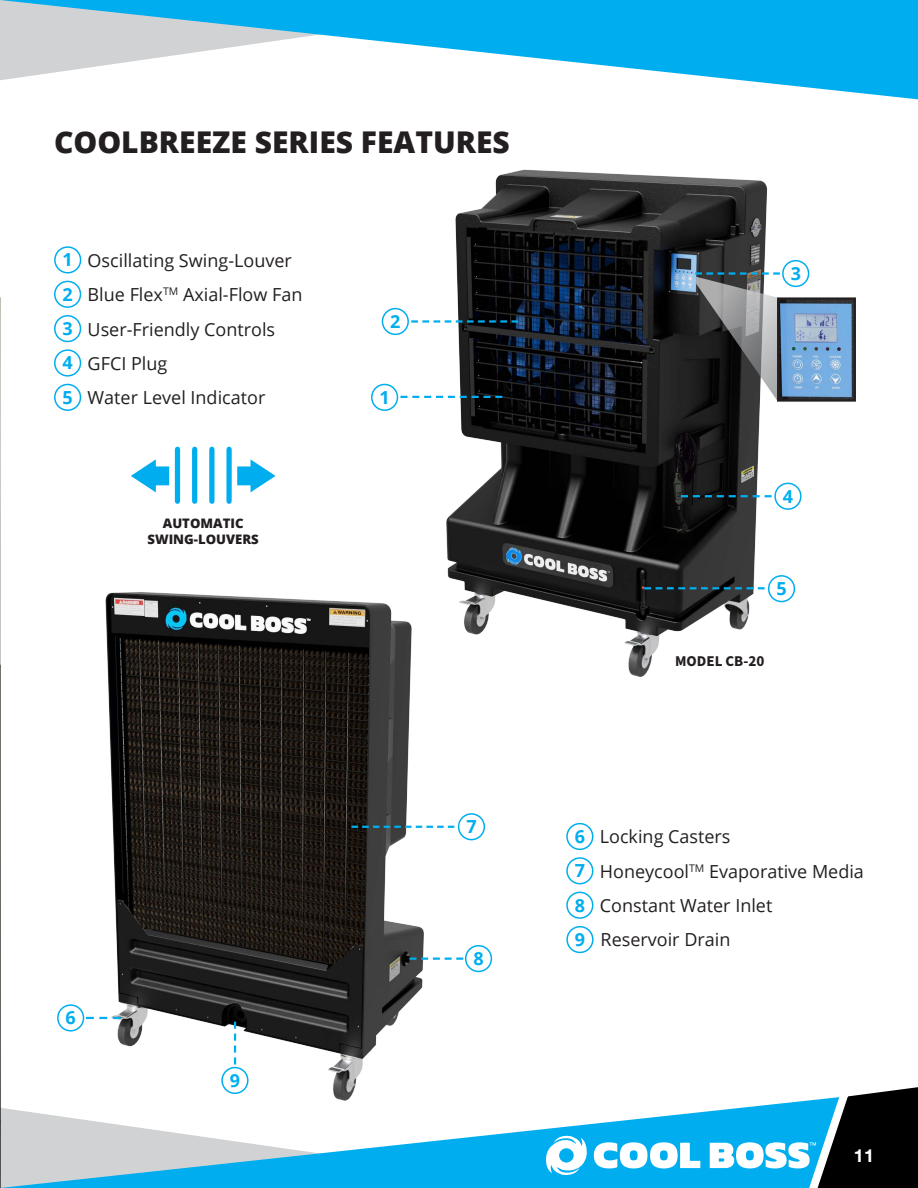
<style>
.page{position:relative;width:918px;height:1188px;background:#fff}
.page>*{position:absolute;margin:0;border:0;box-sizing:border-box;transform-origin:0 0}
.t1{font:800 30px "Open Sans";color:#231f20}
.t2{font:18px "Open Sans";color:#231f20}
.t3{font:700 18px "Open Sans";color:#00aeef}
.t4{font:700 18px "Helvetica Neue LT Std";color:#fff}
.t5{font:700 15px "Source Sans Pro";color:#231f20}
.t6{font:800 13.05px "Open Sans";color:#231f20}
</style>
<div class="page">
<svg style="left:1px;top:1108px;width:709px;height:80px"></svg>
<svg style="left:0;top:0;width:918px;height:99px"></svg>
<svg style="left:594px;top:1142px;width:106px;height:26px"></svg>
<svg style="left:710px;top:1087px;width:208px;height:101px"></svg>
<svg style="left:545px;top:1134px;width:42px;height:43px"></svg>
<img style="left:0;top:297px;width:1px;height:891px">
<img style="left:430px;top:169px;width:353px;height:508px">
<img style="left:86px;top:578px;width:354px;height:531px">
<svg style="left:411px;top:320px;width:107px;height:3px"></svg>
<svg style="left:400px;top:396px;width:102px;height:2px"></svg>
<svg style="left:644px;top:587px;width:121px;height:2px"></svg>
<svg style="left:352px;top:826px;width:102px;height:2px"></svg>
<svg style="left:409px;top:958px;width:54px;height:2px"></svg>
<svg style="left:234px;top:1022px;width:2px;height:43px"></svg>
<svg style="left:86px;top:1017px;width:35px;height:2px"></svg>
<svg style="left:681px;top:495px;width:91px;height:2px"></svg>
<div style="left:54px;top:246px;width:27px;height:28px;border:2px solid #00aeef;border-radius:50%"></div>
<div style="left:371px;top:384px;width:27px;height:27px;border:2px solid #00aeef;border-radius:50%"></div>
<div style="left:54px;top:281px;width:27px;height:27px;border:2px solid #00aeef;border-radius:50%"></div>
<div style="left:382px;top:308px;width:27px;height:27px;border:2px solid #00aeef;border-radius:50%"></div>
<div style="left:54px;top:315px;width:27px;height:27px;border:2px solid #00aeef;border-radius:50%"></div>
<div style="left:782px;top:260px;width:27px;height:27px;border:2px solid #00aeef;border-radius:50%"></div>
<div style="left:54px;top:349px;width:27px;height:28px;border:2px solid #00aeef;border-radius:50%"></div>
<div style="left:774px;top:483px;width:28px;height:27px;border:2px solid #00aeef;border-radius:50%"></div>
<div style="left:54px;top:384px;width:27px;height:27px;border:2px solid #00aeef;border-radius:50%"></div>
<div style="left:768px;top:575px;width:27px;height:27px;border:2px solid #00aeef;border-radius:50%"></div>
<div style="left:566px;top:823px;width:27px;height:27px;border:2px solid #00aeef;border-radius:50%"></div>
<div style="left:57px;top:1004px;width:27px;height:28px;border:2px solid #00aeef;border-radius:50%"></div>
<div style="left:566px;top:857px;width:27px;height:27px;border:2px solid #00aeef;border-radius:50%"></div>
<div style="left:566px;top:892px;width:27px;height:27px;border:2px solid #00aeef;border-radius:50%"></div>
<div style="left:458px;top:813px;width:27px;height:27px;border:2px solid #00aeef;border-radius:50%"></div>
<div style="left:566px;top:926px;width:28px;height:27px;border:2px solid #00aeef;border-radius:50%"></div>
<div style="left:465px;top:945px;width:27px;height:27px;border:2px solid #00aeef;border-radius:50%"></div>
<div style="left:221px;top:1067px;width:28px;height:27px;border:2px solid #00aeef;border-radius:50%"></div>
<svg style="left:695px;top:272px;width:85px;height:129px;background:#66686a"></svg>
<img style="left:780px;top:300px;width:73px;height:99px">
<div style="left:777px;top:297px;width:79px;height:105px;border:2px solid #231f20"></div>
<div style="left:175px;top:449px;width:5px;height:52px;background:#00aeef"></div>
<div style="left:192px;top:449px;width:5px;height:52px;background:#00aeef"></div>
<div style="left:209px;top:449px;width:6px;height:52px;background:#00aeef"></div>
<div style="left:226px;top:449px;width:6px;height:52px;background:#00aeef"></div>
<svg style="left:237px;top:459px;width:39px;height:33px"></svg>
<svg style="left:131px;top:459px;width:38px;height:33px"></svg>
<p class="t1" style="left:54px;top:119px;width:457px">COOLBREEZE SERIES FEATURES</p>
<p class="t3" style="left:63px;top:247px;width:12px">1</p>
<p class="t3" style="left:63px;top:282px;width:12px">2</p>
<p class="t2" style="left:88px;top:248px;width:206px">Oscillating Swing-Louver</p>
<p class="t2" style="left:88px;top:282px;width:216px">Blue Flex<sup>TM</sup> Axial-Flow Fan</p>
<p class="t3" style="left:63px;top:316px;width:12px">3</p>
<p class="t2" style="left:88px;top:317px;width:189px">User-Friendly Controls</p>
<p class="t3" style="left:390px;top:309px;width:12px">2</p>
<p class="t3" style="left:63px;top:350px;width:12px">4</p>
<p class="t2" style="left:88px;top:351px;width:81px">GFCI Plug</p>
<p class="t3" style="left:63px;top:385px;width:12px">5</p>
<p class="t2" style="left:88px;top:385px;width:179px">Water Level Indicator</p>
<p class="t3" style="left:379px;top:384px;width:12px">1</p>
<p class="t6" style="left:163px;top:513px;width:82px">AUTOMATIC</p>
<p class="t6" style="left:148px;top:529px;width:113px">SWING-LOUVERS</p>
<p class="t3" style="left:66px;top:1005px;width:12px">6</p>
<p class="t3" style="left:230px;top:1068px;width:12px">9</p>
<p class="t3" style="left:466px;top:814px;width:12px">7</p>
<p class="t3" style="left:473px;top:946px;width:12px">8</p>
<p class="t3" style="left:791px;top:261px;width:12px">3</p>
<p class="t3" style="left:783px;top:483px;width:12px">4</p>
<p class="t3" style="left:776px;top:576px;width:12px">5</p>
<p class="t5" style="left:675px;top:651px;width:91px">MODEL CB-20</p>
<p class="t3" style="left:575px;top:824px;width:12px">6</p>
<p class="t3" style="left:575px;top:858px;width:12px">7</p>
<p class="t3" style="left:575px;top:892px;width:12px">8</p>
<p class="t2" style="left:600px;top:825px;width:132px">Locking Casters</p>
<p class="t2" style="left:600px;top:859px;width:266px">Honeycool<sup>TM</sup> Evaporative Media</p>
<p class="t2" style="left:600px;top:893px;width:174px">Constant Water Inlet</p>
<p class="t3" style="left:575px;top:927px;width:12px">9</p>
<p class="t2" style="left:601px;top:928px;width:131px">Reservoir Drain</p>
<p class="t4" style="left:854px;top:1144px;width:22px">11</p>
</div>
